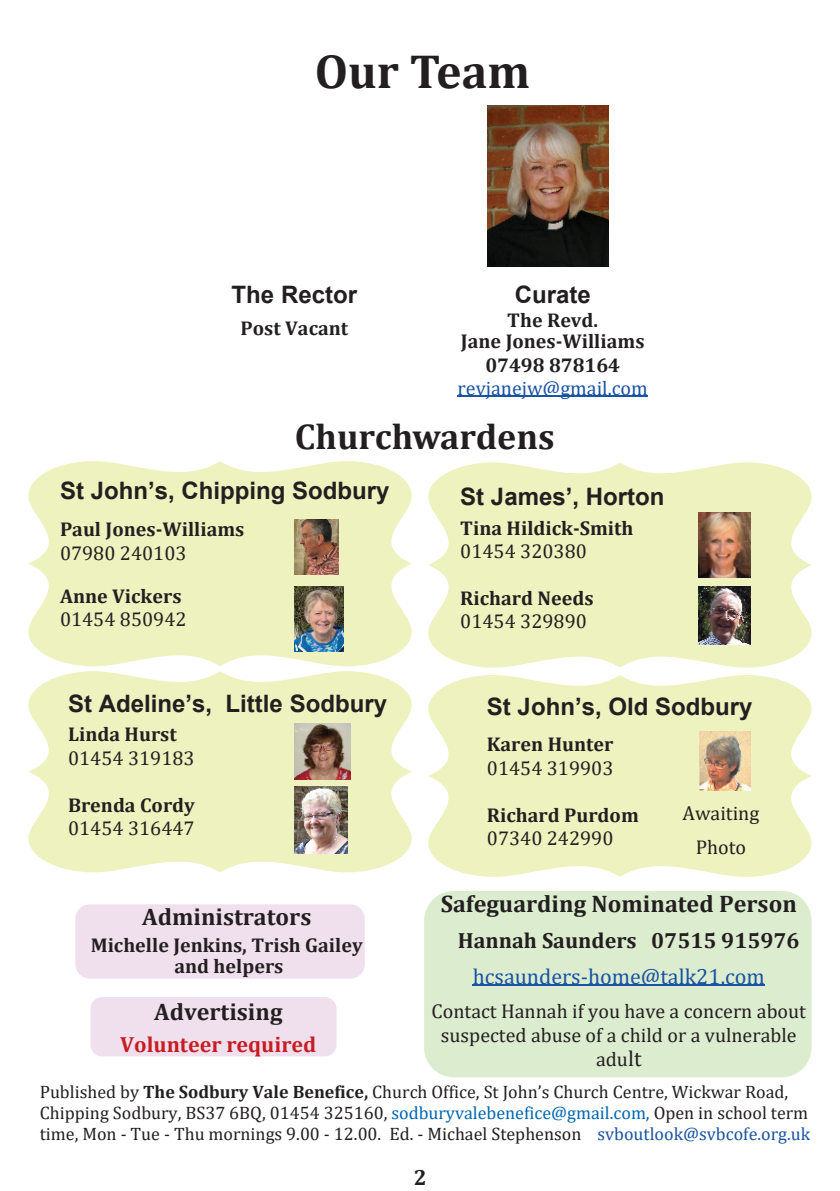
<style>
.page{position:relative;width:840px;height:1191px;background:#fff}
.page>*{position:absolute;margin:0;border:0;box-sizing:border-box;transform-origin:0 0}
.t1{font:700 48px "Cambria";color:#231f20}
.t2{font:700 36px "Cambria";color:#231f20}
.t3{font:700 24px "Arial";color:#231f20}
.t4{font:700 24px "Cambria";color:#231f20}
.t5{font:700 22px "Cambria";color:#231f20}
.t6{font:22px "Cambria";color:#1853a4}
.t7{font:700 22px "Cambria";color:#c71c22}
.t8{font:700 20px/21px "Cambria";color:#231f20;text-align:center}
.t9{font:20px/24px "Cambria";color:#231f20;text-align:center}
.t10{font:20px "Cambria";color:#1853a4}
.t11{font:18px/21px "Cambria";color:#231f20}
.s1{font-size:22px}
.s2{font-weight:700}
.s3{color:#0166b3}
.s4{color:#1853a4}
</style>
<div class="page">
<svg style="left:28px;top:671px;width:383px;height:201px;background:#eef3c6"></svg>
<div style="left:75px;top:904px;width:289px;height:74px;background:#f0e0ed;border-radius:14px"></div>
<svg style="left:428px;top:462px;width:383px;height:205px;background:#eef2c5"></svg>
<img style="left:698px;top:586px;width:51px;height:59px">
<img style="left:697px;top:512px;width:53px;height:65px">
<div style="left:90px;top:997px;width:246px;height:59px;background:#f0e0ed;border-radius:12px"></div>
<div style="left:424px;top:891px;width:387px;height:186px;background:#dceccf;border-radius:30px"></div>
<hr style="left:472px;top:984px;width:292px;height:1px;background:#1853a4">
<hr style="left:457px;top:395px;width:190px;height:2px;background:#1853a4">
<img style="left:487px;top:106px;width:121px;height:160px">
<img style="left:295px;top:723px;width:56px;height:56px">
<img style="left:295px;top:786px;width:53px;height:67px">
<svg style="left:428px;top:675px;width:383px;height:202px;background:#eef3c5"></svg>
<img style="left:698px;top:731px;width:52px;height:60px">
<svg style="left:28px;top:461px;width:383px;height:205px;background:#eef2c5"></svg>
<img style="left:295px;top:586px;width:48px;height:65px">
<img style="left:295px;top:519px;width:43px;height:56px">
<h1 class="t1" style="left:314px;top:50px;width:217px">Our Team</h1>
<h3 class="t3" style="left:231px;top:286px;width:127px">The Rector</h3>
<p class="t8" style="left:240px;top:318px;width:109px">Post Vacant</p>
<h3 class="t3" style="left:514px;top:286px;width:78px">Curate</h3>
<p class="t8" style="left:460px;top:311px;width:185px">The Revd.<br>Jane Jones-Williams</p>
<p class="t8" style="left:485px;top:355px;width:136px">07498 878164</p>
<p class="t10" style="left:457px;top:379px;width:192px">revjanejw@gmail.com</p>
<h2 class="t2" style="left:295px;top:421px;width:261px">Churchwardens</h2>
<h3 class="t3" style="left:60px;top:481px;width:331px">St John’s, Chipping Sodbury</h3>
<p class="t8" style="left:60px;top:520px;width:186px">Paul Jones-Williams</p>
<p class="t9" style="left:60px;top:542px;width:128px">07980 240103</p>
<p class="t8" style="left:60px;top:587px;width:123px">Anne Vickers</p>
<p class="t9" style="left:60px;top:609px;width:128px">01454 850942</p>
<h3 class="t3" style="left:68px;top:694px;width:320px">St Adeline’s, Little Sodbury</h3>
<p class="t8" style="left:68px;top:725px;width:110px">Linda Hurst</p>
<p class="t9" style="left:68px;top:747px;width:128px">01454 319183</p>
<p class="t8" style="left:68px;top:795px;width:128px">Brenda Cordy</p>
<p class="t9" style="left:68px;top:817px;width:128px">01454 316447</p>
<h3 class="t4" style="left:142px;top:906px;width:171px">Administrators</h3>
<p class="t8" style="left:91px;top:936px;width:273px">Michelle Jenkins, Trish Gailey and helpers</p>
<h3 class="t4" style="left:154px;top:1001px;width:130px">Advertising</h3>
<p class="t7" style="left:120px;top:1034px;width:198px">Volunteer required</p>
<h3 class="t3" style="left:460px;top:487px;width:206px">St James’, Horton</h3>
<p class="t8" style="left:460px;top:518px;width:175px">Tina Hildick-Smith</p>
<p class="t9" style="left:460px;top:540px;width:128px">01454 320380</p>
<p class="t8" style="left:460px;top:588px;width:135px">Richard Needs</p>
<p class="t9" style="left:460px;top:610px;width:128px">01454 329890</p>
<h3 class="t3" style="left:486px;top:697px;width:267px">St John’s, Old Sodbury</h3>
<p class="t8" style="left:486px;top:735px;width:128px">Karen Hunter</p>
<p class="t9" style="left:486px;top:757px;width:128px">01454 319903</p>
<p class="t8" style="left:486px;top:805px;width:153px">Richard Purdom</p>
<p class="t9" style="left:486px;top:827px;width:128px">07340 242990</p>
<p class="t9" style="left:682px;top:798px;width:78px;line-height:33.4px">Awaiting<br>Photo</p>
<h3 class="t4" style="left:440px;top:893px;width:357px">Safeguarding Nominated Person</h3>
<p class="t5" style="left:457px;top:930px;width:343px">Hannah Saunders 07515 915976</p>
<p class="t6" style="left:472px;top:966px;width:293px">hcsaunders-home@talk21.com</p>
<p class="t9" style="left:431px;top:1000px;width:376px">Contact Hannah if you have a concern about suspected abuse of a child or a vulnerable adu<span class="s1">lt</span></p>
<p class="t11" style="left:40px;top:1082px;width:771px">Published by <span class="s2">The Sodbury Vale Benefice,</span> Church Office, St John’s Church Centre, Wickwar Road,<br>Chipping Sodbury, BS37 6BQ, 01454 325160, <span class="s3">sodburyvalebenefice@gmail.com</span><span class="s4">,</span> Open in school term time, Mon - Tue - Thu mornings 9.00 - 12.00. Ed. - Michael Stephenson <span class="s4">svboutlook@svbcofe.org.uk</span></p>
<p class="t5" style="left:413px;top:1167px;width:15px">2</p>
</div>
